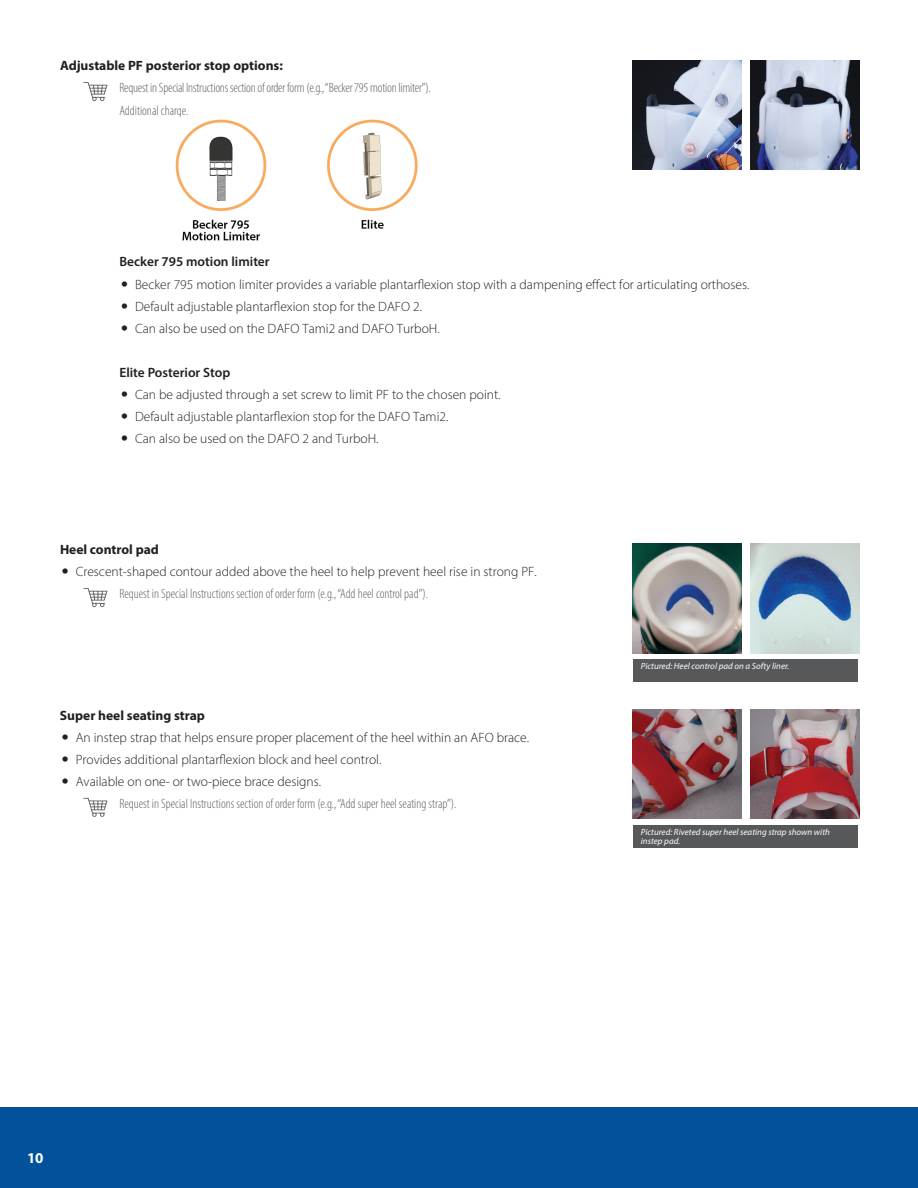
<style>
.page{position:relative;width:918px;height:1188px;background:#fff}
.page>*{position:absolute;margin:0;border:0;box-sizing:border-box;transform-origin:0 0}
.t1{font:700 15px "Myriad Pro";color:#fff}
.t2{font:300 13.5px "Myriad Pro";color:#231f20}
.NEW_how_to_order{font:300 condensed 13.5px "Myriad Pro";color:#636366}
.Sub-head_Text{font:700 13.5px "Myriad Pro";color:#231f20}
.Sub-head_Text-2{font:600 13.5px "Myriad Pro";color:#231f20}
.Body_Text{font:italic 9px/9px "Myriad Pro";color:#fff}
</style>
<div class="page">
<div style="left:0;top:1107px;width:918px;height:81px;background:#01529a"></div>
<img style="left:632px;top:60px;width:110px;height:109px">
<img style="left:750px;top:60px;width:109px;height:109px">
<svg style="left:83px;top:82px;width:24px;height:19px"></svg>
<img style="left:175px;top:119px;width:243px;height:122px">
<img style="left:632px;top:544px;width:110px;height:109px">
<img style="left:750px;top:544px;width:109px;height:109px">
<svg style="left:83px;top:588px;width:24px;height:19px"></svg>
<div style="left:634px;top:659px;width:224px;height:23px;background:#57585a"></div>
<img style="left:632px;top:709px;width:110px;height:110px">
<img style="left:750px;top:709px;width:109px;height:110px">
<svg style="left:83px;top:798px;width:24px;height:19px"></svg>
<div style="left:634px;top:825px;width:224px;height:23px;background:#57585a"></div>
<p class="Sub-head_Text" style="left:60px;top:57px;width:224px">Adjustable PF posterior stop options:</p>
<p class="NEW_how_to_order" style="left:119px;top:80px;width:313px">Request in Special Instructions section of order form (e.g., “Becker 795 motion limiter”).</p>
<p class="NEW_how_to_order" style="left:119px;top:102px;width:71px">Additional charge.</p>
<p class="Sub-head_Text-2" style="left:119px;top:253px;width:152px">Becker 795 motion limiter</p>
<p class="t2" style="left:135px;top:276px;width:616px">Becker 795 motion limiter provides a variable plantarflexion stop with a dampening effect for articulating orthoses.</p>
<p class="t2" style="left:135px;top:298px;width:289px">Default adjustable plantarflexion stop for the DAFO 2.</p>
<p class="t2" style="left:135px;top:320px;width:306px">Can also be used on the DAFO Tami2 and DAFO TurboH.</p>
<p class="Sub-head_Text-2" style="left:119px;top:364px;width:112px">Elite Posterior Stop</p>
<p class="t2" style="left:135px;top:387px;width:367px">Can be adjusted through a set screw to limit PF to the chosen point.</p>
<p class="t2" style="left:135px;top:409px;width:315px">Default adjustable plantarflexion stop for the DAFO Tami2.</p>
<p class="t2" style="left:135px;top:431px;width:245px">Can also be used on the DAFO 2 and TurboH.</p>
<p class="Sub-head_Text" style="left:60px;top:541px;width:100px">Heel control pad</p>
<p class="t2" style="left:76px;top:564px;width:463px">Crescent-shaped contour added above the heel to help prevent heel rise in strong PF.</p>
<p class="NEW_how_to_order" style="left:119px;top:586px;width:310px">Request in Special Instructions section of order form (e.g., “Add heel control pad”).</p>
<p class="Sub-head_Text" style="left:60px;top:706px;width:147px">Super heel seating strap</p>
<p class="t2" style="left:76px;top:729px;width:455px">An instep strap that helps ensure proper placement of the heel within an AFO brace.</p>
<p class="t2" style="left:76px;top:751px;width:307px">Provides additional plantarflexion block and heel control.</p>
<p class="t2" style="left:76px;top:773px;width:247px">Available on one- or two-piece brace designs.</p>
<p class="NEW_how_to_order" style="left:119px;top:796px;width:339px">Request in Special Instructions section of order form (e.g., “Add super heel seating strap”).</p>
<p class="Body_Text" style="left:641px;top:662px;width:150px">Pictured: Heel control pad on a Softy liner.</p>
<p class="Body_Text" style="left:641px;top:827px;width:191px">Pictured: Riveted super heel seating strap shown with instep pad.</p>
<p class="t1" style="left:27px;top:1148px;width:18px">10</p>
</div>
